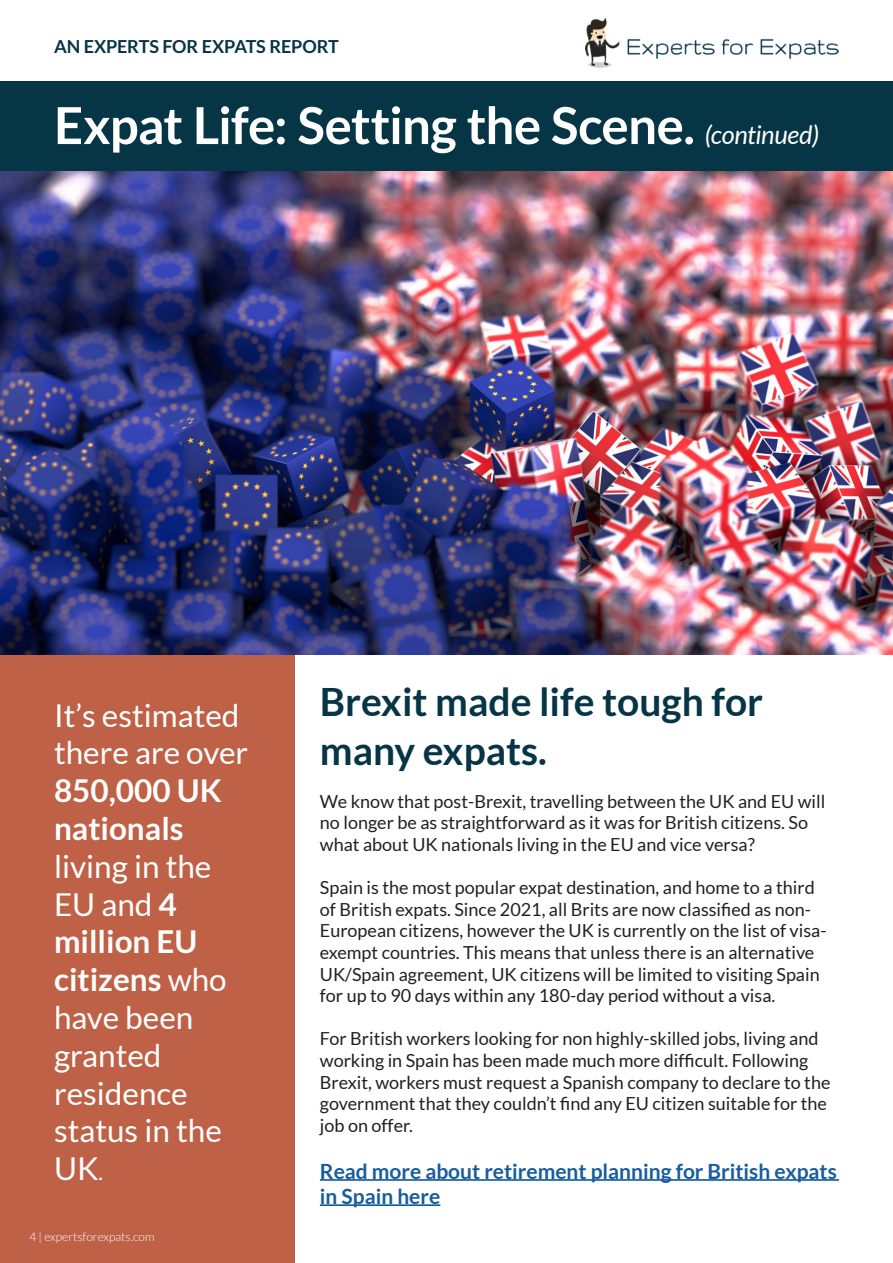
<style>
.page{position:relative;width:893px;height:1263px;background:#fff}
.page>*{position:absolute;margin:0;border:0;box-sizing:border-box;transform-origin:0 0}
.t1{font:700 51px "Lato";letter-spacing:-.015em;color:#fff}
.t2{font:700 39px/48.6px "Lato";color:#063546}
.t3{font:31.5px/37.8px "Lato";color:#fff}
.t4{font:700 31.5px/37.8px "Lato";color:#fff}
.t5{font:700 21px/25.2px "Lato";color:#175d9e}
.t6{font:18px/21.6px "Lato";color:#231f20}
.t7{font:700 18px "Lato";letter-spacing:-.01em;color:#063546}
.t8{font:300 12px "Lato";color:#fff}
.s1{font-weight:400;font-style:italic;font-size:25.5px}
.s2{font-weight:700}
.s3{font-size:21px}
</style>
<div class="page">
<hr style="left:320px;top:1179px;width:519px;height:2px;background:#175d9e">
<hr style="left:320px;top:1204px;width:120px;height:2px;background:#175d9e">
<div style="left:0;top:81px;width:893px;height:91px;background:#063546"></div>
<img style="left:585px;top:17px;width:253px;height:50px">
<div style="left:0;top:655px;width:294px;height:608px;background:#be6147"></div>
<img style="left:0;top:172px;width:893px;height:483px">
<p class="t7" style="left:54px;top:36px;width:286px">AN EXPERTS FOR EXPATS REPORT</p>
<h1 class="t1" style="left:54px;top:96px;width:767px">Expat Life: Setting the Scene. <span class="s1">(continued)</span></h1>
<h3 class="t3" style="left:54px;top:696px;width:196px">It’s estimated there are over</h3>
<h3 class="t4" style="left:54px;top:771px;width:169px">850,000 UK nationals</h3>
<h3 class="t3" style="left:54px;top:847px;width:174px">living in the<br>EU and <span class="s2">4 million EU citizens</span> who have been granted residence status in the<br>UK<span class="s3">.</span></h3>
<p class="t8" style="left:29px;top:1230px;width:127px">4 | expertsforexpats.com</p>
<h2 class="t2" style="left:320px;top:677px;width:445px">Brexit made life tough for many expats.</h2>
<p class="t6" style="left:320px;top:790px;width:507px">We know that post-Brexit, travelling between the UK and EU will no longer be as straightforward as it was for British citizens. So what about UK nationals living in the EU and vice versa?</p>
<p class="t6" style="left:320px;top:877px;width:508px">Spain is the most popular expat destination, and home to a third of British expats. Since 2021, all Brits are now classified as non-European citizens, however the UK is currently on the list of visa&shy;exempt countries. This means that unless there is an alternative UK/Spain agreement, UK citizens will be limited to visiting Spain for up to 90 days within any 180-day period without a visa.</p>
<p class="t6" style="left:320px;top:1028px;width:512px">For British workers looking for non highly-skilled jobs, living and working in Spain has been made much more difficult. Following Brexit, workers must request a Spanish company to declare to the government that they couldn’t find any EU citizen suitable for the job on offer.</p>
<p class="t5" style="left:320px;top:1158px;width:518px">Read more about retirement planning for British expats in Spain here</p>
</div>
